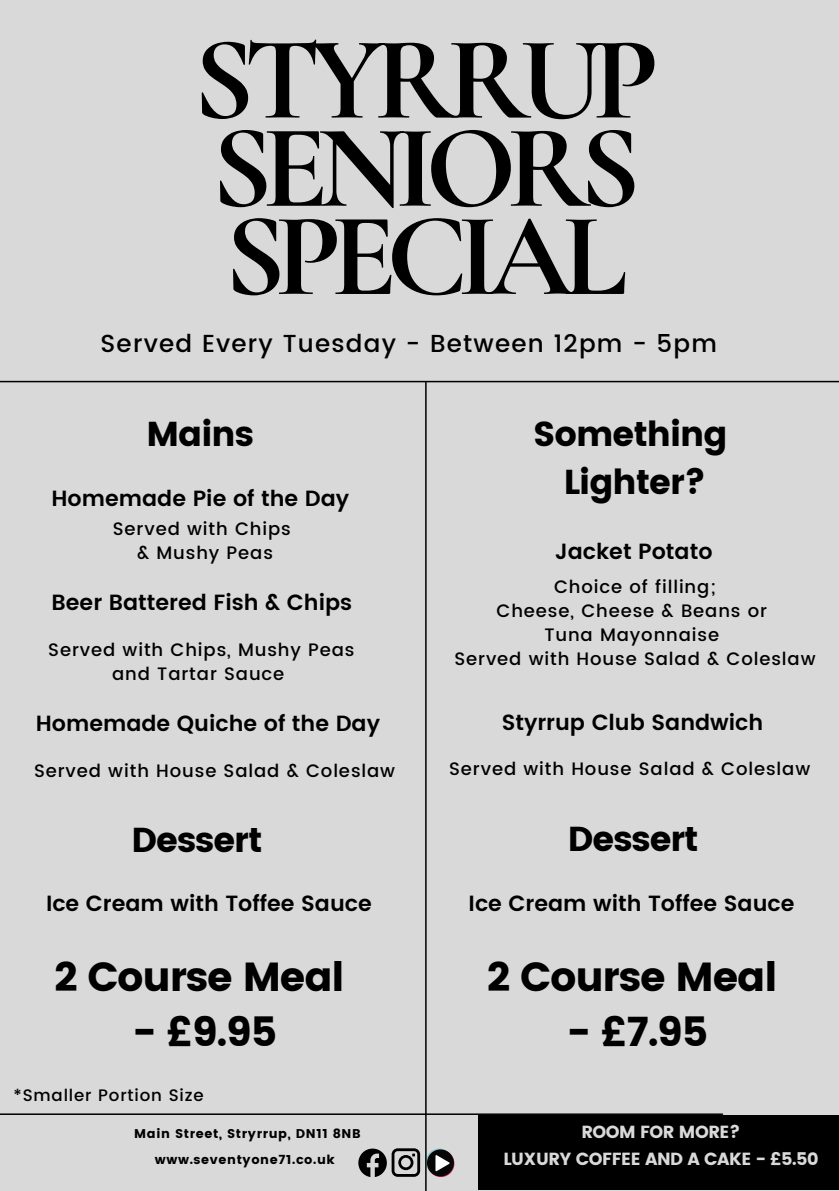
<style>
.page{position:relative;width:839px;height:1191px;background:#fff}
.page>*{position:absolute;margin:0;border:0;box-sizing:border-box;transform-origin:0 0}
.t1{font:700 119.2px/88.2px "Cormorant Garamond";letter-spacing:-.085em;color:#000}
.t2{font:40.6px "Poppins";letter-spacing:-.03em;color:#000}
.t3{font:34.6px/48px "Poppins";letter-spacing:-.03em;color:#000;text-align:center}
.t4{font:500 24.6px "Poppins";letter-spacing:.05em;color:#000}
.t5{font:600 22px "Poppins";color:#000}
.t6{font:500 18px "Poppins";letter-spacing:.05em;color:#000}
.t7{font:17.6px "Poppins";letter-spacing:-.03em;color:#d9d9d9}
.t8{font:500 16.6px "Poppins";letter-spacing:.05em;color:#000}
.t9{font:12.6px "Poppins";letter-spacing:.05em;color:#000}
</style>
<div class="page">
<div style="left:0;top:0;width:838px;height:1191px;background:#d9d9d9"></div>
<hr style="left:0;top:381px;width:838px;height:1px;background:#000">
<hr style="left:0;top:1113px;width:722px;height:2px;background:#000">
<svg style="left:358px;top:1148px;width:62px;height:29px"></svg>
<svg style="left:426px;top:1149px;width:28px;height:28px"></svg>
<div style="left:478px;top:1115px;width:360px;height:74px;background:#000"></div>
<hr style="left:425px;top:382px;width:1px;height:809px;background:#000">
<h1 class="t1" style="left:193px;top:36px;width:467px">STYRRUP<br>SENIORS</h1>
<p class="t1" style="left:224px;top:212px;width:405px">SPECIAL</p>
<p class="t4" style="left:100px;top:329px;width:618px">Served Every Tuesday - Between 12pm - 5pm</p>
<h5 class="t3" style="left:146px;top:410px;width:109px">Mains</h5>
<p class="t5" style="left:52px;top:485px;width:299px">Homemade Pie of the Day</p>
<p class="t6" style="left:113px;top:518px;width:179px">Served with Chips</p>
<h5 class="t6" style="left:137px;top:542px;width:137px">&amp; Mushy Peas</h5>
<h5 class="t5" style="left:52px;top:590px;width:302px">Beer Battered Fish &amp; Chips</h5>
<p class="t6" style="left:48px;top:639px;width:308px">Served with Chips, Mushy Peas</p>
<p class="t6" style="left:112px;top:663px;width:174px">and Tartar Sauce</p>
<p class="t5" style="left:36px;top:711px;width:346px">Homemade Quiche of the Day</p>
<p class="t6" style="left:34px;top:760px;width:362px">Served with House Salad &amp; Coleslaw</p>
<h5 class="t3" style="left:132px;top:816px;width:132px">Dessert</h5>
<p class="t5" style="left:46px;top:891px;width:327px">Ice Cream with Toffee Sauce</p>
<h4 class="t2" style="left:54px;top:953px;width:292px">2 Course Meal</h4>
<h4 class="t2" style="left:133px;top:1008px;width:146px">- £9.95</h4>
<p class="t8" style="left:13px;top:1085px;width:192px">*Smaller Portion Size</p>
<h3 class="t9" style="left:134px;top:1127px;width:228px">Main Street, Stryrrup, DN11 8NB</h3>
<h3 class="t9" style="left:155px;top:1153px;width:182px">www.seventyone71.co.uk</h3>
<h2 class="t3" style="left:533px;top:410px;width:196px">Something<br>Lighter?</h2>
<h3 class="t5" style="left:555px;top:539px;width:159px">Jacket Potato</h3>
<h3 class="t6" style="left:554px;top:576px;width:163px">Choice of filling;</h3>
<h5 class="t6" style="left:496px;top:600px;width:272px">Cheese, Cheese &amp; Beans or</h5>
<h5 class="t6" style="left:544px;top:624px;width:176px">Tuna Mayonnaise</h5>
<h2 class="t6" style="left:454px;top:648px;width:362px">Served with House Salad &amp; Coleslaw</h2>
<p class="t5" style="left:501px;top:709px;width:263px">Styrrup Club Sandwich</p>
<h6 class="t6" style="left:449px;top:758px;width:362px">Served with House Salad &amp; Coleslaw</h6>
<p class="t3" style="left:568px;top:815px;width:132px">Dessert</p>
<p class="t5" style="left:468px;top:891px;width:327px">Ice Cream with Toffee Sauce</p>
<h6 class="t2" style="left:487px;top:953px;width:292px">2 Course Meal</h6>
<h6 class="t2" style="left:567px;top:1008px;width:142px">- £7.95</h6>
<h5 class="t7" style="left:581px;top:1122px;width:161px">ROOM FOR MORE?</h5>
<p class="t7" style="left:503px;top:1149px;width:316px">LUXURY COFFEE AND A CAKE - £5.50</p>
</div>
